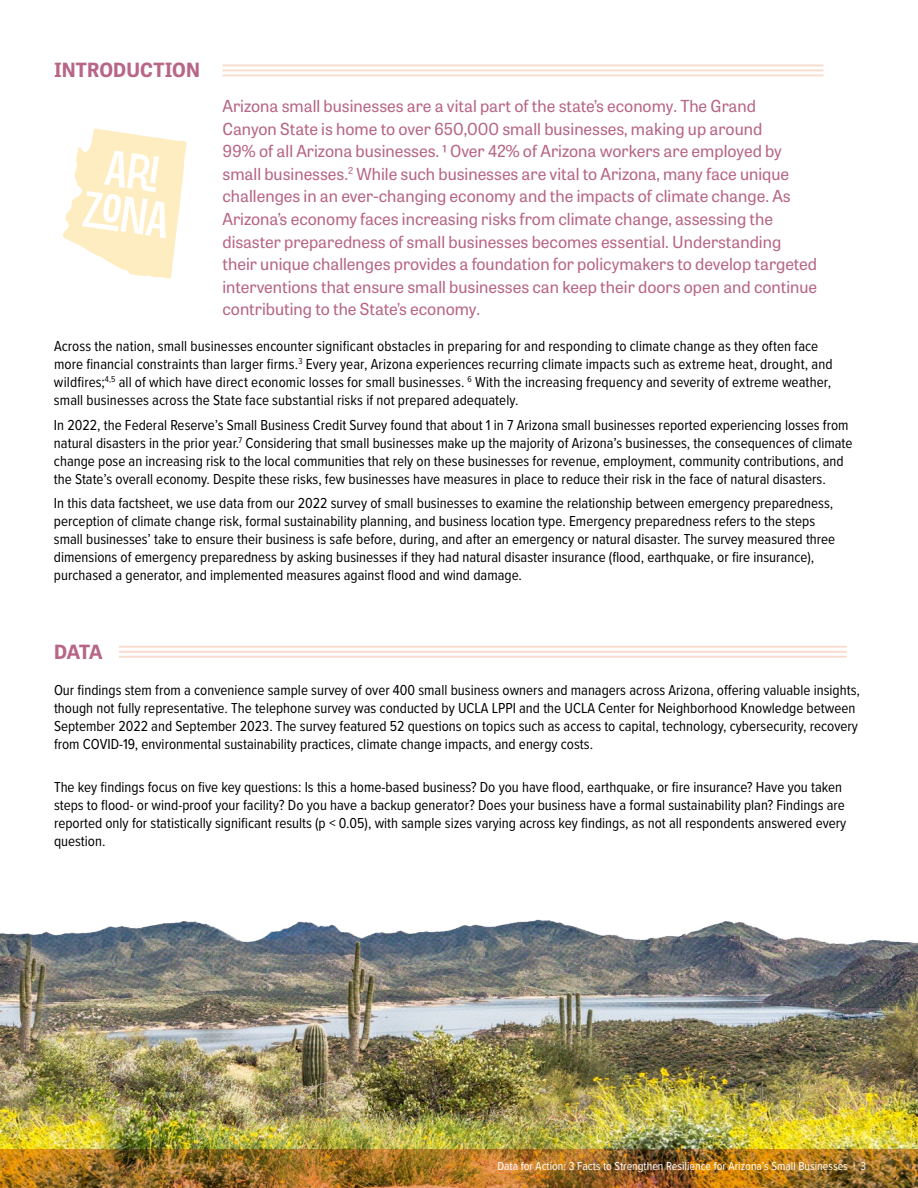
<style>
.page{position:relative;width:918px;height:1188px;background:#fff}
.page>*{position:absolute;margin:0;border:0;box-sizing:border-box;transform-origin:0 0}
.t1{font:700 19.5px "Tablet Gothic";letter-spacing:.01em;color:#b86687}
.t2{font:16.5px/22.5px "Tablet Gothic";color:#b86687}
.t3{font:15px/18px "Proxima Nova Cond";color:#000}
.t4{font:12px "Proxima Nova Cond";color:#fff}
</style>
<div class="page">
<hr style="left:119px;top:646px;width:728px;height:2px;background:#eeaa86">
<hr style="left:119px;top:651px;width:728px;height:2px;background:#eeaa86">
<hr style="left:119px;top:656px;width:728px;height:2px;background:#eeaa86">
<hr style="left:222px;top:64px;width:602px;height:2px;background:#eeaa86">
<hr style="left:222px;top:69px;width:602px;height:2px;background:#eeaa86">
<hr style="left:222px;top:74px;width:602px;height:2px;background:#eeaa86">
<svg style="left:62px;top:129px;width:125px;height:150px"></svg>
<img style="left:0;top:919px;width:918px;height:269px">
<h1 class="t1" style="left:54px;top:55px;width:148px">INTRODUCTION</h1>
<p class="t2" style="left:222px;top:94px;width:596px">Arizona small businesses are a vital part of the state’s economy. The Grand<br>Canyon State is home to over 650,000 small businesses, making up around<br>99% of all Arizona businesses. 1 Over 42% of Arizona workers are employed by small businesses.<sup>2</sup> While such businesses are vital to Arizona, many face unique challenges in an ever-changing economy and the impacts of climate change. As Arizona’s economy faces increasing risks from climate change, assessing the disaster preparedness of small businesses becomes essential. Understanding their unique challenges provides a foundation for policymakers to develop targeted interventions that ensure small businesses can keep their doors open and continue contributing to the State’s economy.</p>
<p class="t3" style="left:54px;top:336px;width:780px">Across the nation, small businesses encounter significant obstacles in preparing for and responding to climate change as they often face more financial constraints than larger firms.<sup>3</sup> Every year, Arizona experiences recurring climate impacts such as extreme heat, drought, and wildfires;<sup>4,5</sup> all of which have direct economic losses for small businesses. <sup>6</sup> With the increasing frequency and severity of extreme weather, small businesses across the State face substantial risks if not prepared adequately.</p>
<p class="t3" style="left:54px;top:415px;width:800px">In 2022, the Federal Reserve’s Small Business Credit Survey found that about 1 in 7 Arizona small businesses reported experiencing losses from natural disasters in the prior year.<sup>7</sup> Considering that small businesses make up the majority of Arizona’s businesses, the consequences of climate change pose an increasing risk to the local communities that rely on these businesses for revenue, employment, community contributions, and the State’s overall economy. Despite these risks, few businesses have measures in place to reduce their risk in the face of natural disasters.</p>
<p class="t3" style="left:54px;top:494px;width:783px">In this data factsheet, we use data from our 2022 survey of small businesses to examine the relationship between emergency preparedness, perception of climate change risk, formal sustainability planning, and business location type. Emergency preparedness refers to the steps small businesses’ take to ensure their business is safe before, during, and after an emergency or natural disaster. The survey measured three dimensions of emergency preparedness by asking businesses if they had natural disaster insurance (flood, earthquake, or fire insurance), purchased a generator, and implemented measures against flood and wind damage.</p>
<h1 class="t1" style="left:54px;top:637px;width:50px">DATA</h1>
<p class="t3" style="left:54px;top:681px;width:807px">Our findings stem from a convenience sample survey of over 400 small business owners and managers across Arizona, offering valuable insights, though not fully representative. The telephone survey was conducted by UCLA LPPI and the UCLA Center for Neighborhood Knowledge between September 2022 and September 2023. The survey featured 52 questions on topics such as access to capital, technology, cybersecurity, recovery from COVID-19, environmental sustainability practices, climate change impacts, and energy costs.</p>
<p class="t3" style="left:54px;top:777px;width:794px">The key findings focus on five key questions: Is this a home-based business? Do you have flood, earthquake, or fire insurance? Have you taken steps to flood- or wind-proof your facility? Do you have a backup generator? Does your business have a formal sustainability plan? Findings are reported only for statistically significant results (p &lt; 0.05), with sample sizes varying across key findings, as not all respondents answered every question.</p>
<p class="t4" style="left:497px;top:1157px;width:370px">Data for Action: 3 Facts to Strengthen Resilience for Arizona’s Small Businesses | 3</p>
</div>
